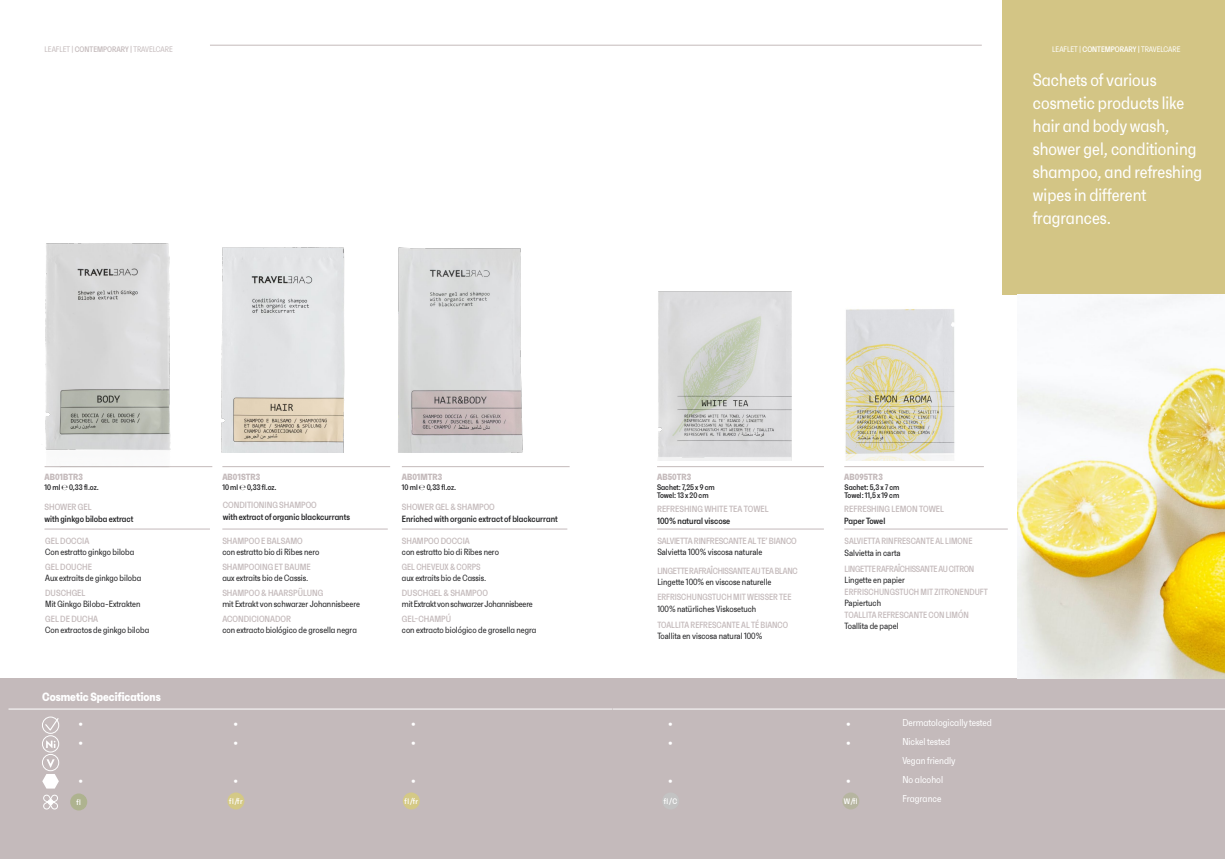
<style>
.page{position:relative;width:1225px;height:859px;background:#fff}
.page>*{position:absolute;margin:0;border:0;box-sizing:border-box;transform-origin:0 0}
.t1{font:18px/23px "Faktum X Con";color:#fff}
.t2{font:700 12px "Faktum X Con";color:#fff}
.t3{font:10px/19px "Faktum X Con";color:#fff}
.t4{font:9px "Faktum X Con";color:#1e1e20}
.t5{font:500 9px "Faktum X Con";color:#c4babb}
.t6{font:500 9px "Faktum X Con";color:#c4babb;scale:.96 1}
.t7{font:500 9px "Faktum X Con";color:#1e1e20}
.t8{font:500 9px "Faktum X Con";letter-spacing:-.03em;color:#c4babb;scale:.96 1}
.t9{font:700 9px "Faktum X Con";color:#c4babb}
.t10{font:9px "Faktum X Con";letter-spacing:-.02em;color:#1e1e20}
.t11{font:500 9px "Faktum X Con";letter-spacing:-.02em;color:#c4babb}
.t12{font:700 9px/19px "Faktum X Con";color:#fff}
.t13{font:500 8px/8px "Faktum X Con";color:#1e1e20}
.t14{font:8px "Faktum X Con";color:#c4babb}
.t15{font:8px "Faktum X Con";color:#fff}
.t16{font:500 8px "Faktum X Con";letter-spacing:.095em;color:#fff}
.s1{font-weight:500}
.s2{font-family:"Auto 3 Regular Sm Cp";font-weight:400}
</style>
<div class="page">
<hr style="left:210px;top:45px;width:771px;height:1px;background:#c4babb">
<hr style="left:45px;top:466px;width:167px;height:1px;background:#c4babb">
<hr style="left:222px;top:466px;width:168px;height:1px;background:#c4babb">
<hr style="left:402px;top:466px;width:167px;height:1px;background:#c4babb">
<hr style="left:45px;top:529px;width:165px;height:1px;background:#c4babb">
<hr style="left:222px;top:529px;width:166px;height:1px;background:#c4babb">
<hr style="left:402px;top:529px;width:165px;height:1px;background:#c4babb">
<div style="left:0;top:678px;width:612px;height:181px;background:#c4babb"></div>
<hr style="left:9px;top:709px;width:1187px;height:1px;background:#fff">
<div style="left:42px;top:717px;width:17px;height:17px;border:1px solid #fff;border-radius:50%"></div>
<svg style="left:44px;top:717px;width:16px;height:15px"></svg>
<div style="left:42px;top:735px;width:17px;height:17px;border:1px solid #fff;border-radius:50%"></div>
<svg style="left:46px;top:740px;width:9px;height:8px"></svg>
<div style="left:42px;top:754px;width:17px;height:17px;border:1px solid #fff;border-radius:50%"></div>
<svg style="left:47px;top:759px;width:8px;height:9px"></svg>
<svg style="left:42px;top:774px;width:17px;height:14px"></svg>
<svg style="left:43px;top:794px;width:15px;height:16px"></svg>
<div style="left:403px;top:792px;width:17px;height:17px;background:#d4c986;border-radius:50%"></div>
<div style="left:227px;top:792px;width:17px;height:17px;background:#d4c986;border-radius:50%"></div>
<div style="left:70px;top:793px;width:17px;height:17px;background:#aeb38f;border-radius:50%"></div>
<img style="left:44px;top:243px;width:127px;height:224px">
<img style="left:221px;top:247px;width:124px;height:205px">
<img style="left:398px;top:247px;width:125px;height:205px">
<div style="left:612px;top:678px;width:613px;height:181px;background:#c4babb"></div>
<hr style="left:657px;top:466px;width:167px;height:1px;background:#c4babb">
<hr style="left:844px;top:466px;width:140px;height:1px;background:#c4babb">
<hr style="left:657px;top:529px;width:167px;height:1px;background:#c4babb">
<hr style="left:844px;top:529px;width:163px;height:1px;background:#c4babb">
<div style="left:662px;top:792px;width:17px;height:17px;background:#c3c3c3;border-radius:50%"></div>
<div style="left:842px;top:792px;width:17px;height:17px;background:#b6b5a0;border-radius:50%"></div>
<div style="left:1002px;top:0;width:223px;height:295px;background:#d3c585"></div>
<img style="left:1018px;top:295px;width:207px;height:383px">
<img style="left:658px;top:291px;width:133px;height:169px">
<img style="left:845px;top:309px;width:110px;height:151px">
<hr style="left:612px;top:709px;width:613px;height:1px;background:#fff">
<p class="t14" style="left:45px;top:44px;width:130px">LEAFLET | <span class="s1">CONTEMPORARY |</span> TRAVELCARE</p>
<p class="t15" style="left:1052px;top:44px;width:130px">LEAFLET | <span class="s1">CONTEMPORARY |</span> TRAVELCARE</p>
<h1 class="t1" style="left:1033px;top:68px;width:171px">Sachets of various cosmetic products like hair and body wash, shower gel, conditioning shampoo, and refreshing wipes in different fragrances.</h1>
<p class="t9" style="left:45px;top:471px;width:40px">AB01BTR3</p>
<p class="t9" style="left:222px;top:471px;width:40px">AB01STR3</p>
<p class="t9" style="left:402px;top:471px;width:42px">AB01MTR3</p>
<p class="t5" style="left:45px;top:501px;width:49px">SHOWER GEL</p>
<p class="t7" style="left:45px;top:513px;width:90px">with ginkgo biloba extract</p>
<p class="t9" style="left:657px;top:471px;width:36px">AB50TR3</p>
<p class="t9" style="left:844px;top:471px;width:40px">AB095TR3</p>
<p class="t5" style="left:657px;top:503px;width:113px">REFRESHING WHITE TEA TOWEL</p>
<p class="t7" style="left:657px;top:515px;width:75px">100% natural viscose</p>
<p class="t13" style="left:45px;top:483px;width:56px">10 ml <span class="s2">℮</span> 0,33 fl.oz.</p>
<p class="t13" style="left:222px;top:483px;width:56px">10 ml <span class="s2">℮</span> 0,33 fl.oz.</p>
<p class="t13" style="left:402px;top:483px;width:56px">10 ml <span class="s2">℮</span> 0,33 fl.oz.</p>
<p class="t13" style="left:657px;top:483px;width:59px">Sachet: 7,25 x 9 cm<br>Towel: 13 x 20 cm</p>
<p class="t13" style="left:844px;top:483px;width:56px">Sachet: 5,3 x 7 cm<br>Towel: 11,5 x 19 cm</p>
<p class="t5" style="left:223px;top:500px;width:96px">CONDITIONING SHAMPOO</p>
<p class="t7" style="left:223px;top:512px;width:129px">with extract of organic blackcurrants</p>
<p class="t5" style="left:222px;top:535px;width:82px">SHAMPOO E BALSAMO</p>
<p class="t4" style="left:222px;top:547px;width:99px">con estratto bio di Ribes nero</p>
<p class="t5" style="left:222px;top:561px;width:90px">SHAMPOOING ET BAUME</p>
<p class="t4" style="left:222px;top:573px;width:88px">aux extraits bio de Cassis.</p>
<p class="t5" style="left:222px;top:587px;width:103px">SHAMPOO &amp; HAARSPÜLUNG</p>
<p class="t4" style="left:222px;top:599px;width:139px">mit Extrakt von schwarzer Johannisbeere</p>
<p class="t5" style="left:222px;top:613px;width:70px">ACONDICIONADOR</p>
<p class="t4" style="left:222px;top:625px;width:136px">con extracto biológico de grosella negra</p>
<p class="t5" style="left:402px;top:501px;width:94px">SHOWER GEL &amp; SHAMPOO</p>
<p class="t7" style="left:402px;top:513px;width:157px">Enriched with organic extract of blackcurrant</p>
<p class="t5" style="left:844px;top:503px;width:101px">REFRESHING LEMON TOWEL</p>
<p class="t7" style="left:844px;top:515px;width:42px">Paper Towel</p>
<p class="t5" style="left:45px;top:535px;width:46px">GEL DOCCIA</p>
<p class="t4" style="left:45px;top:547px;width:91px">Con estratto ginkgo biloba</p>
<p class="t5" style="left:45px;top:561px;width:48px">GEL DOUCHE</p>
<p class="t4" style="left:45px;top:573px;width:98px">Aux extraits de ginkgo biloba</p>
<p class="t5" style="left:45px;top:587px;width:42px">DUSCHGEL</p>
<p class="t4" style="left:45px;top:599px;width:97px">Mit Ginkgo Biloba-Extrakten</p>
<p class="t5" style="left:45px;top:613px;width:54px">GEL DE DUCHA</p>
<p class="t4" style="left:45px;top:625px;width:106px">Con extractos de ginkgo biloba</p>
<p class="t11" style="left:657px;top:535px;width:141px">SALVIETTA RINFRESCANTE AL TE’ BIANCO</p>
<p class="t4" style="left:657px;top:547px;width:106px">Salvietta 100% viscosa naturale</p>
<p class="t8" style="left:657px;top:565px;width:148px">LINGETTE RAFRAÎCHISSANTE AU TEA BLANC</p>
<p class="t4" style="left:657px;top:577px;width:116px">Lingette 100% en viscose naturelle</p>
<p class="t6" style="left:657px;top:591px;width:141px">ERFRISCHUNGSTUCH MIT WEISSER TEE</p>
<p class="t4" style="left:657px;top:604px;width:100px">100% natürliches Viskosetuch</p>
<p class="t6" style="left:657px;top:619px;width:138px">TOALLITA REFRESCANTE AL TÉ BIANCO</p>
<p class="t4" style="left:657px;top:631px;width:107px">Toallita en viscosa natural 100%</p>
<p class="t6" style="left:844px;top:535px;width:135px">SALVIETTA RINFRESCANTE AL LIMONE</p>
<p class="t4" style="left:844px;top:548px;width:57px">Salvietta in carta</p>
<p class="t8" style="left:844px;top:563px;width:137px">LINGETTE RAFRAÎCHISSANTE AU CITRON</p>
<p class="t4" style="left:844px;top:575px;width:62px">Lingette en papier</p>
<p class="t6" style="left:844px;top:586px;width:151px">ERFRISCHUNGSTUCH MIT ZITRONENDUFT</p>
<p class="t4" style="left:844px;top:598px;width:38px">Papiertuch</p>
<p class="t6" style="left:844px;top:609px;width:131px">TOALLITA REFRESCANTE CON LIMÓN</p>
<p class="t4" style="left:844px;top:621px;width:55px">Toallita de papel</p>
<p class="t5" style="left:402px;top:535px;width:69px">SHAMPOO DOCCIA</p>
<p class="t4" style="left:402px;top:547px;width:99px">con estratto bio di Ribes nero</p>
<p class="t6" style="left:402px;top:561px;width:84px">GEL CHEVEUX &amp; CORPS</p>
<p class="t4" style="left:402px;top:573px;width:86px">aux extraits bio de Cassis.</p>
<p class="t5" style="left:402px;top:587px;width:87px">DUSCHGEL &amp; SHAMPOO</p>
<p class="t10" style="left:402px;top:599px;width:132px">mit Extrakt von schwarzer Johannisbeere</p>
<p class="t5" style="left:402px;top:613px;width:51px">GEL-CHAMPÚ</p>
<p class="t4" style="left:402px;top:625px;width:136px">con extracto biológico de grosella negra</p>
<h2 class="t2" style="left:42px;top:689px;width:120px">Cosmetic Specifications</h2>
<p class="t12" style="left:79px;top:714px;width:5px">• •</p>
<p class="t12" style="left:79px;top:771px;width:5px">•</p>
<p class="t12" style="left:234px;top:714px;width:5px">• •</p>
<p class="t12" style="left:234px;top:771px;width:5px">•</p>
<p class="t12" style="left:411px;top:714px;width:5px">• •</p>
<p class="t12" style="left:411px;top:771px;width:5px">•</p>
<p class="t16" style="left:76px;top:797px;width:6px">fl</p>
<p class="t16" style="left:229px;top:796px;width:15px">fl/fr</p>
<p class="t16" style="left:404px;top:796px;width:15px">fl/fr</p>
<p class="t12" style="left:668px;top:714px;width:5px">• •</p>
<p class="t12" style="left:668px;top:771px;width:5px">•</p>
<p class="t12" style="left:846px;top:714px;width:5px">• •</p>
<p class="t12" style="left:846px;top:771px;width:5px">•</p>
<p class="t16" style="left:664px;top:796px;width:15px">fl/C</p>
<p class="t16" style="left:844px;top:796px;width:15px">W/fl</p>
<p class="t3" style="left:902px;top:713px;width:91px">Dermatologically tested<br>Nickel tested<br>Vegan friendly<br>No alcohol<br>Fragrance</p>
</div>
